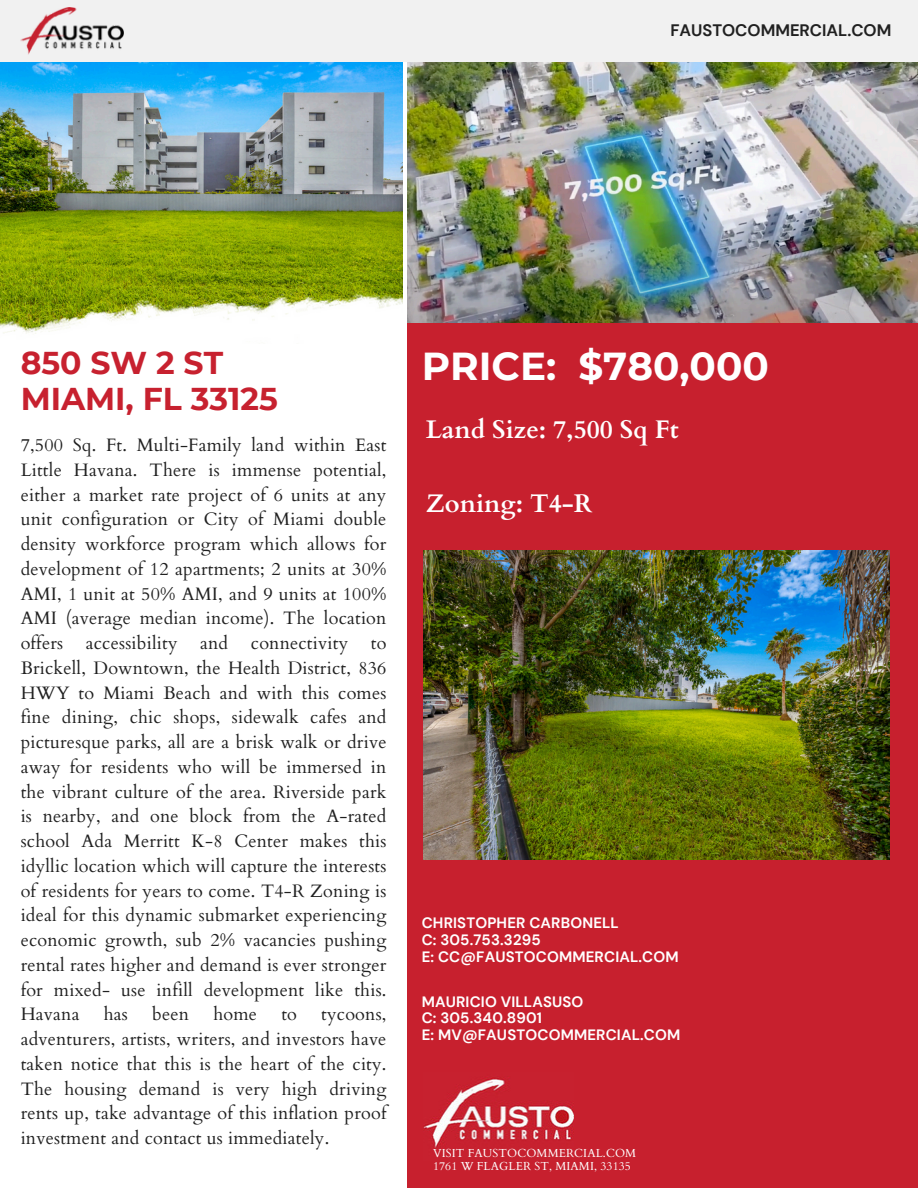
<style>
.page{position:relative;width:918px;height:1188px;background:#fff}
.page>*{position:absolute;margin:0;border:0;box-sizing:border-box;transform-origin:0 0}
.t1{font:700 38.85px "Montserrat";color:#fff}
.t2{font:700 31.5px/36px "Montserrat";color:#c7212f}
.t3{font:700 25.5px "Cardo";color:#fff}
.t4{font:18px/24.8px "Cardo";letter-spacing:.01em;color:#202020;text-align:justify}
.t5{font:700 16.65px "DM Sans";color:#202020}
.t6{font:700 15px/16.8px "DM Sans";letter-spacing:.01em;color:#fff}
.t7{font:11.7px/13.6px "Cardo";letter-spacing:.01em;color:#fff}
</style>
<div class="page">
<img style="left:407px;top:62px;width:511px;height:261px">
<img style="left:0;top:62px;width:402px;height:227px">
<div style="left:0;top:0;width:918px;height:62px;background:#f1f1f1"></div>
<div style="left:407px;top:324px;width:511px;height:864px;background:#c7202e"></div>
<img style="left:21px;top:7px;width:102px;height:48px">
<img style="left:424px;top:1078px;width:149px;height:70px">
<img style="left:0;top:289px;width:403px;height:45px">
<img style="left:424px;top:551px;width:466px;height:308px">
<p class="t5" style="left:670px;top:19px;width:223px">FAUSTOCOMMERCIAL.COM</p>
<h2 class="t2" style="left:21px;top:345px;width:259px">850 SW 2 ST<br>MIAMI, FL 33125</h2>
<h3 class="t4" style="left:21px;top:433px;width:367px">7,500 Sq. Ft. Multi-Family land within East Little Havana. There is immense potential, either a market rate project of 6 units at any unit configuration or City of Miami double density workforce program which allows for development of 12 apartments; 2 units at 30% AMI, 1 unit at 50% AMI, and 9 units at 100% AMI (average median income). The location offers</h3>
<h3 class="t4" style="left:86px;top:631px;width:93px">accessibility</h3>
<h3 class="t4" style="left:200px;top:631px;width:30px">and</h3>
<h3 class="t4" style="left:251px;top:631px;width:99px">connectivity</h3>
<h3 class="t4" style="left:21px;top:631px;width:367px;text-indent:350px">to Brickell, Downtown, the Health District, 836<br>HWY to Miami Beach and with this comes fine dining, chic shops, sidewalk cafes and picturesque parks, all are a brisk walk or drive away for residents who will be immersed in the vibrant culture of the area. Riverside park is nearby, and one block from the A-rated school Ada Merritt K-8 Center makes this idyllic location which will capture the interests of residents for years to come. T4-R Zoning is ideal for this dynamic submarket experiencing economic growth, sub 2% vacancies pushing rental rates higher and demand is ever stronger for mixed- use infill development like this.<br>Havana</h3>
<h3 class="t4" style="left:104px;top:1002px;width:26px">has</h3>
<h3 class="t4" style="left:152px;top:1002px;width:38px">been</h3>
<h3 class="t4" style="left:213px;top:1002px;width:45px">home</h3>
<h3 class="t4" style="left:281px;top:1002px;width:17px">to</h3>
<h3 class="t4" style="left:21px;top:1002px;width:367px;text-indent:301px">tycoons, adventurers, artists, writers, and investors have taken notice that this is the heart of the city.<br>The housing demand is very high driving rents up, take advantage of this inflation proof investment and contact us immediately.</h3>
<h3 class="t1" style="left:422px;top:342px;width:349px">PRICE: $780,000</h3>
<p class="t3" style="left:426px;top:413px;width:255px">Land Size: 7,500 Sq Ft</p>
<p class="t3" style="left:426px;top:487px;width:168px">Zoning: T4-R</p>
<h6 class="t6" style="left:422px;top:914px;width:259px">CHRISTOPHER CARBONELL<br>C: 305.753.3295<br>E: CC@FAUSTOCOMMERCIAL.COM</h6>
<h5 class="t6" style="left:422px;top:993px;width:260px">MAURICIO VILLASUSO<br>C: 305.340.8901<br>E: MV@FAUSTOCOMMERCIAL.COM</h5>
<h6 class="t7" style="left:433px;top:1146px;width:205px">VISIT FAUSTOCOMMERCIAL.COM<br>1761 W FLAGLER ST, MIAMI, 33135</h6>
</div>
